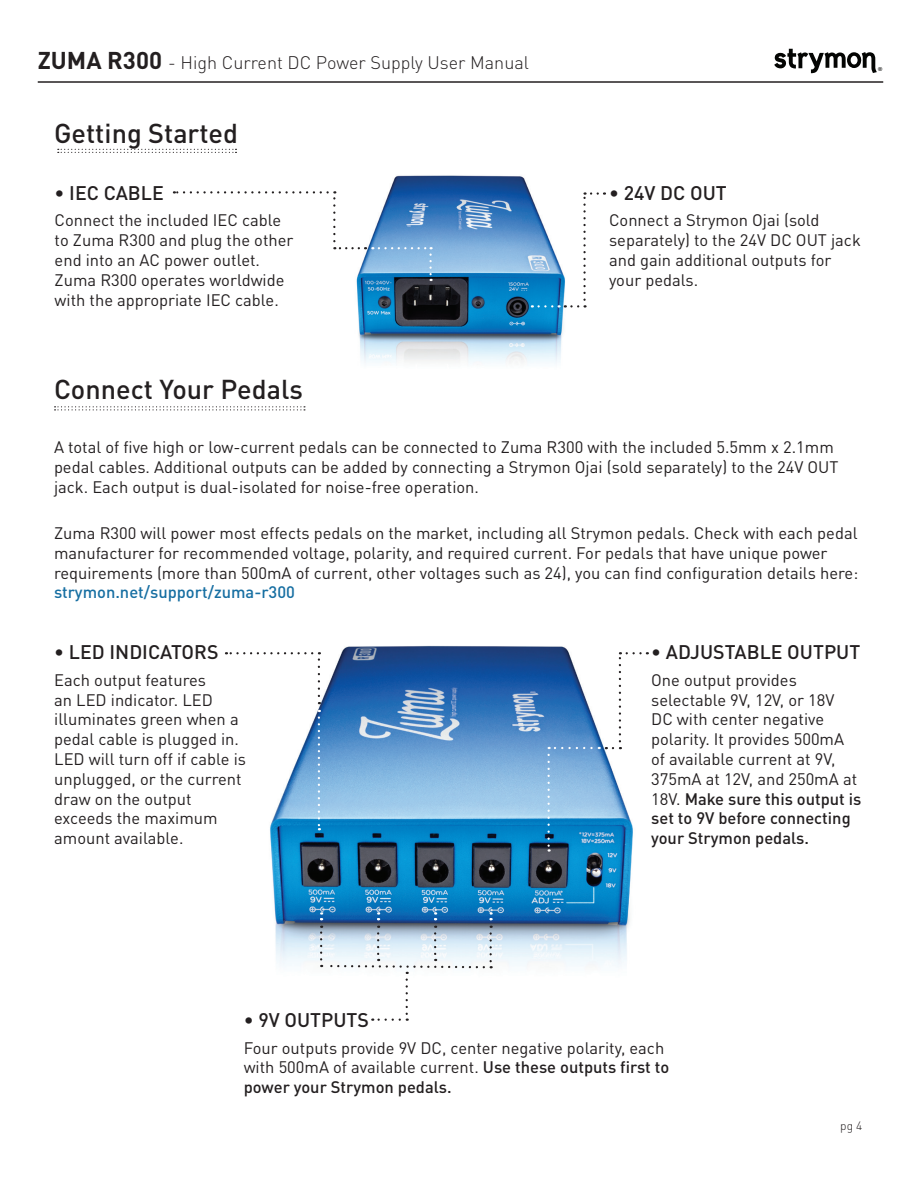
<style>
.page{position:relative;width:918px;height:1188px;background:#fff}
.page>*{position:absolute;margin:0;border:0;box-sizing:border-box;transform-origin:0 0}
.t1{font:500 27px "DINOT";color:#231f20}
.t2{font:500 19.5px "DINOT";color:#231f20}
.t3{font:300 18px "DINOT";color:#231f20}
.t4{font:16.5px/19.8px "DINOT";color:#231f20}
.t5{font:300 12px "DINOT";color:#231f20}
.t6{font:500 5.55px "DIN";color:#040503}
.s1{font-weight:700;font-size:24px}
.s2{font-weight:500;color:#176fa2}
.s3{font-weight:500}
</style>
<div class="page">
<hr style="left:38px;top:81px;width:845px;height:2px;background:#231f20">
<svg style="left:774px;top:49px;width:103px;height:24px"></svg>
<img style="left:243px;top:646px;width:406px;height:355px">
<img style="left:333px;top:175px;width:273px;height:189px">
<svg style="left:58px;top:149px;width:179px;height:4px"></svg>
<svg style="left:55px;top:406px;width:250px;height:4px"></svg>
<svg style="left:334px;top:247px;width:25px;height:2px"></svg>
<svg style="left:174px;top:191px;width:161px;height:50px"></svg>
<svg style="left:318px;top:652px;width:2px;height:44px"></svg>
<svg style="left:226px;top:652px;width:86px;height:2px"></svg>
<svg style="left:613px;top:747px;width:8px;height:2px"></svg>
<svg style="left:619px;top:652px;width:2px;height:89px"></svg>
<svg style="left:627px;top:652px;width:21px;height:2px"></svg>
<svg style="left:379px;top:247px;width:53px;height:2px"></svg>
<svg style="left:429px;top:255px;width:3px;height:26px"></svg>
<svg style="left:539px;top:192px;width:66px;height:116px"></svg>
<svg style="left:318px;top:718px;width:2px;height:112px"></svg>
<svg style="left:320px;top:912px;width:2px;height:8px"></svg>
<svg style="left:377px;top:912px;width:2px;height:8px"></svg>
<svg style="left:434px;top:912px;width:2px;height:8px"></svg>
<svg style="left:490px;top:912px;width:2px;height:8px"></svg>
<svg style="left:549px;top:747px;width:43px;height:2px"></svg>
<svg style="left:548px;top:755px;width:2px;height:97px"></svg>
<svg style="left:406px;top:980px;width:2px;height:41px"></svg>
<svg style="left:372px;top:1019px;width:28px;height:2px"></svg>
<svg style="left:320px;top:926px;width:172px;height:48px"></svg>
<p class="t3" style="left:38px;top:51px;width:493px"><span class="s1">ZUMA R300</span> - High Current DC Power Supply User Manual</p>
<p class="t1" style="left:54px;top:116px;width:186px">Getting Started</p>
<p class="t2" style="left:55px;top:180px;width:111px">• IEC CABLE</p>
<p class="t4" style="left:55px;top:210px;width:240px">Connect the included IEC cable to Zuma R300 and plug the other end into an AC power outlet.<br>Zuma R300 operates worldwide with the appropriate IEC cable.</p>
<p class="t6" style="left:878px;top:65px;width:6px">®</p>
<p class="t2" style="left:609px;top:180px;width:119px">• 24V DC OUT</p>
<p class="t4" style="left:609px;top:210px;width:253px">Connect a Strymon Ojai (sold separately) to the 24V DC OUT jack and gain additional outputs for your pedals.</p>
<p class="t1" style="left:54px;top:372px;width:250px">Connect Your Pedals</p>
<p class="t4" style="left:54px;top:437px;width:786px">A total of five high or low-current pedals can be connected to Zuma R300 with the included 5.5mm x 2.1mm pedal cables. Additional outputs can be added by connecting a Strymon Ojai (sold separately) to the 24V OUT jack. Each output is dual-isolated for noise-free operation.</p>
<p class="t4" style="left:54px;top:523px;width:806px">Zuma R300 will power most effects pedals on the market, including all Strymon pedals. Check with each pedal manufacturer for recommended voltage, polarity, and required current. For pedals that have unique power requirements (more than 500mA of current, other voltages such as 24), you can find configuration details here: <span class="s2">strymon.net/support/zuma-r300</span></p>
<p class="t2" style="left:54px;top:640px;width:166px">• LED INDICATORS</p>
<p class="t4" style="left:54px;top:670px;width:193px">Each output features<br>an LED indicator. LED illuminates green when a pedal cable is plugged in.<br>LED will turn off if cable is unplugged, or the current draw on the output exceeds the maximum amount available.</p>
<p class="t2" style="left:651px;top:640px;width:211px">• ADJUSTABLE OUTPUT</p>
<p class="t4" style="left:651px;top:670px;width:212px">One output provides selectable 9V, 12V, or 18V<br>DC with center negative polarity. It provides 500mA of available current at 9V,<br>375mA at 12V, and 250mA at<br>18V. <span class="s3">Make sure this output is set to 9V before connecting your Strymon pedals.</span></p>
<p class="t2" style="left:244px;top:1008px;width:127px">• 9V OUTPUTS</p>
<p class="t4" style="left:244px;top:1037px;width:427px">Four outputs provide 9V DC, center negative polarity, each with 500mA of available current. <span class="s3">Use these outputs first to power your Strymon pedals.</span></p>
<p class="t5" style="left:840px;top:1119px;width:24px">pg 4</p>
</div>
